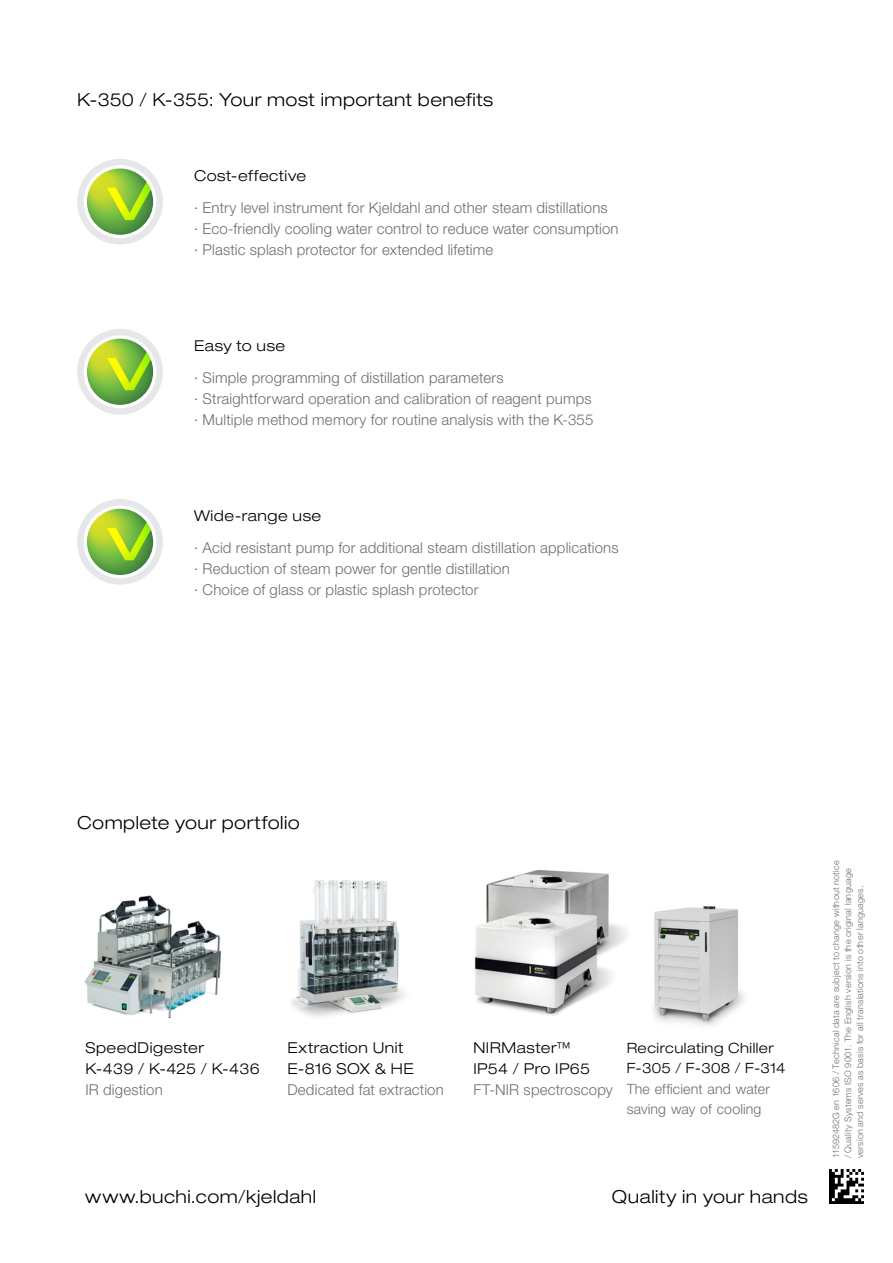
<style>
.page{position:relative;width:893px;height:1263px;background:#fff}
.page>*{position:absolute;margin:0;border:0;box-sizing:border-box;transform-origin:0 0}
.EN_Title{font:300 expanded 18px "Helvetica Neue LT Std";letter-spacing:.025em;color:#000}
.EN_Note_large{font:300 expanded 18px "Helvetica Neue LT Std";letter-spacing:.03em;color:#000}
.t1{font:300 15px "Helvetica Neue LT Std";letter-spacing:.01em;color:#6d6e71}
.EN_Title_small_down{font:300 expanded 15px/21.3px "Helvetica Neue LT Std";letter-spacing:.035em;color:#000}
.t2{font:300 14.25px/20.1px "Helvetica Neue LT Std";letter-spacing:.01em;color:#6d6e71}
.t3{font:300 expanded 14.25px/20.1px "Helvetica Neue LT Std";letter-spacing:.035em;color:#000}
.EN_Barcode{font:300 9px/12px "Helvetica Neue LT Std";letter-spacing:.03em;color:#6d6e71}
.s1{font-stretch:normal;color:#6d6e71}
</style>
<div class="page">
<div style="left:77px;top:159px;width:86px;height:85px;background:#e6e7e8;border-radius:50%"></div>
<div style="left:84px;top:165px;width:72px;height:73px;background:#fff;border-radius:50%"></div>
<svg style="left:87px;top:169px;width:66px;height:66px"></svg>
<svg style="left:102px;top:168px;width:51px;height:67px;background:#9bc851"></svg>
<div style="left:77px;top:329px;width:86px;height:86px;background:#e6e7e8;border-radius:50%"></div>
<div style="left:84px;top:335px;width:72px;height:73px;background:#fff;border-radius:50%"></div>
<svg style="left:87px;top:339px;width:66px;height:66px"></svg>
<svg style="left:102px;top:338px;width:51px;height:67px;background:#9bc851"></svg>
<div style="left:77px;top:499px;width:86px;height:86px;background:#e6e7e8;border-radius:50%"></div>
<div style="left:84px;top:505px;width:72px;height:73px;background:#fff;border-radius:50%"></div>
<svg style="left:87px;top:509px;width:66px;height:66px"></svg>
<svg style="left:102px;top:509px;width:51px;height:66px;background:#99c74f"></svg>
<img style="left:85px;top:895px;width:136px;height:124px">
<img style="left:291px;top:880px;width:114px;height:137px">
<img style="left:474px;top:869px;width:153px;height:147px">
<img style="left:653px;top:906px;width:91px;height:120px">
<img style="left:829px;top:1169px;width:34px;height:34px">
<p class="EN_Title" style="left:77px;top:89px;width:418px">K-350 / K-355: Your most important benefits</p>
<p class="EN_Title_small_down" style="left:194px;top:165px;width:114px">Cost-effective</p>
<p class="t1" style="left:194px;top:198px;width:415px">∙ Entry level instrument for Kjeldahl and other steam distillations</p>
<p class="t1" style="left:194px;top:219px;width:426px">∙ Eco-friendly cooling water control to reduce water consumption</p>
<p class="t1" style="left:194px;top:241px;width:301px">∙ Plastic splash protector for extended lifetime</p>
<p class="EN_Title_small_down" style="left:194px;top:335px;width:93px">Easy to use</p>
<p class="t1" style="left:194px;top:368px;width:311px">∙ Simple programming of distillation parameters</p>
<p class="t1" style="left:194px;top:389px;width:399px">∙ Straightforward operation and calibration of reagent pumps</p>
<p class="t1" style="left:194px;top:411px;width:401px">∙ Multiple method memory for routine analysis with the K-355</p>
<p class="EN_Title_small_down" style="left:194px;top:505px;width:129px">Wide-range use</p>
<p class="t1" style="left:194px;top:538px;width:426px">∙ Acid resistant pump for additional steam distillation applications</p>
<p class="t1" style="left:194px;top:560px;width:317px">∙ Reduction of steam power for gentle distillation</p>
<p class="t1" style="left:194px;top:581px;width:286px">∙ Choice of glass or plastic splash protector</p>
<p class="EN_Title" style="left:77px;top:812px;width:224px">Complete your portfolio</p>
<p class="EN_Title_small_down" style="left:85px;top:1036px;width:176px">SpeedDigester<br>K-439 / K-425 / K-436<br><span class="s1">IR digestion</span></p>
<p class="EN_Title_small_down" style="left:287px;top:1036px;width:158px">Extraction Unit<br>E-816 SOX &amp; HE<br><span class="s1">Dedicated fat extraction</span></p>
<p class="EN_Title_small_down" style="left:473px;top:1036px;width:141px">NIRMaster™<br>IP54 / Pro IP65<br><span class="s1">FT-NIR spectroscopy</span></p>
<p class="t3" style="left:627px;top:1038px;width:161px">Recirculating Chiller<br>F-305 / F-308 / F-314</p>
<p class="t2" style="left:627px;top:1078px;width:145px">The efficient and water saving way of cooling</p>
<p class="EN_Note_large" style="left:85px;top:1186px;width:232px">www.buchi.com/kjeldahl</p>
<p class="EN_Note_large" style="left:612px;top:1186px;width:197px">Quality in your hands</p>
<p class="EN_Barcode" style="left:830px;top:1158px;width:300px;rotate:-90deg">11592482G en 1606 / Technical data are subject to change without notice / Quality Systems ISO 9001. The English version is the original language version and serves as basis for all translations into other languages.</p>
</div>
